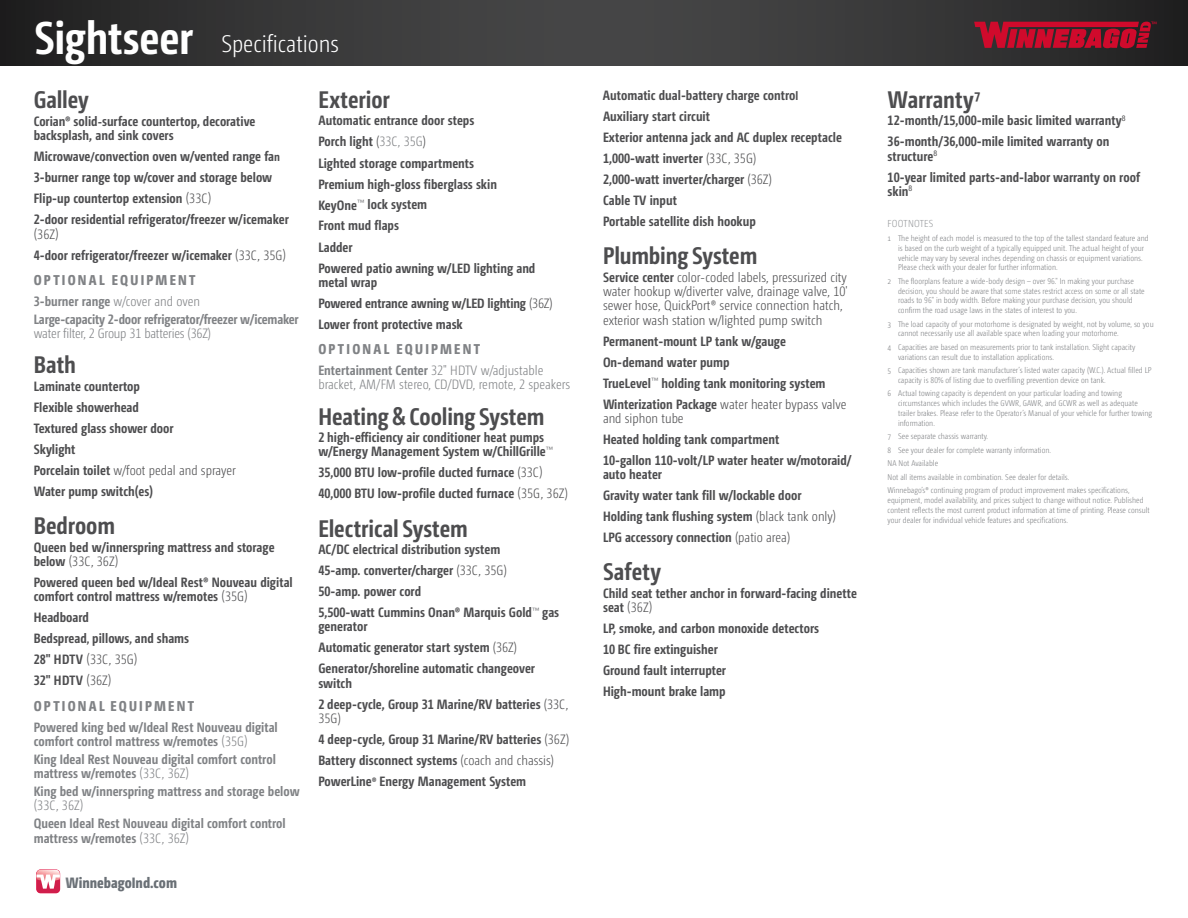
<style>
.page{position:relative;width:1188px;height:918px;background:#fff}
.page>*{position:absolute;margin:0;border:0;box-sizing:border-box;transform-origin:0 0}
.t1{font:700 45.9px "Camingo Dos Pro Cd";letter-spacing:-.005em;color:#fff}
.t2{font:700 24px "Camingo Dos Pro Cd";letter-spacing:-.005em;color:#4d4d4f}
.t3{font:300 24px "Camingo Dos Pro Cd";color:#fff}
.t4{font:800 15px "Camingo Dos Pro Cd";color:#6a7076}
.t5{font:800 14.25px "Camingo Dos Pro Cd";letter-spacing:.155em;color:#808285}
.t6{font:700 13.5px/21px "Camingo Dos Pro Cd";color:#4d4d4f}
.t7{font:700 13.5px/14.2px "Camingo Dos Pro Cd";color:#808285}
.t8{font:300 13.5px/14.2px "Camingo Dos Pro Cd";color:#4d4d4f}
.t9{font:300 13.5px/14.2px "Camingo Dos Pro Cd";letter-spacing:-.005em;color:#808285}
.t10{font:300 10.2px "Camingo Dos Pro Cd";letter-spacing:.025em;color:#97999c}
.t11{font:300 8.25px/9.8px "Camingo Dos Pro Cd";color:#808285}
.s1{font-size:12px}
.s2{font-weight:300}
.s3{font-weight:300;color:#808285}
.s4{font-weight:700}
</style>
<div class="page">
<svg style="left:0;top:0;width:1188px;height:66px;background:#373637"></svg>
<svg style="left:974px;top:22px;width:183px;height:26px;background:#9d132b"></svg>
<svg style="left:36px;top:873px;width:25px;height:21px"></svg>
<div style="left:36px;top:869px;width:24px;height:24px;background:#df2a57;border-radius:4px"></div>
<div style="left:37px;top:870px;width:23px;height:23px;background:#d01e4b;border-radius:4px"></div>
<svg style="left:37px;top:870px;width:23px;height:19px"></svg>
<h1 class="t1" style="left:35px;top:10px;width:160px">Sightseer</h1>
<h2 class="t3" style="left:221px;top:30px;width:119px">Specifications</h2>
<h2 class="t2" style="left:34px;top:85px;width:57px">Galley</h2>
<p class="t6" style="left:34px;top:114px;width:223px;line-height:14.2px">Corian® solid<span class="s1">-</span>surface countertop, decorative backsplash, and sink covers</p>
<p class="t6" style="left:34px;top:146px;width:257px">Microwave<span class="s1">/</span>convection oven w/vented range fa<span class="s1">n </span>3-burner range top w/cover and storage below Flip-up countertop extension <span class="s2">(33C)<br></span>2-door residential refrigerator/freezer w/icemaker</p>
<p class="t6" style="left:34px;top:223px;width:254px"><span class="s2">(36Z)<br></span>4-door refrigerator/freezer w/icemaker <span class="s2">(33C, 35G)</span></p>
<p class="t5" style="left:34px;top:271px;width:163px">OPTIONAL EQUIPMENT</p>
<p class="t7" style="left:34px;top:292px;width:266px;line-height:18px">3-burner range <span class="s2">w/cover and oven<br></span>Large-capacity 2-door refrigerator/freezer w/icemaker</p>
<p class="t9" style="left:34px;top:326px;width:179px">water filter, 2 Group 31 batteries (36Z)</p>
<h2 class="t2" style="left:34px;top:351px;width:44px">Bath</h2>
<p class="t6" style="left:34px;top:376px;width:204px">Laminate countertop<br>Flexible showerhead<br>Textured glass shower door<br>Skylight<br>Porcelain toilet <span class="s2">w/foot pedal and sprayer<br></span>Water pump switch(es)</p>
<h2 class="t2" style="left:34px;top:511px;width:83px">Bedroom</h2>
<p class="t6" style="left:34px;top:540px;width:242px;line-height:14.2px">Queen bed w/innerspring mattress and storage below <span class="s2">(33C, 36Z)</span></p>
<p class="t6" style="left:34px;top:575px;width:261px;line-height:14.2px">Powered queen bed w/Ideal Rest® Nouveau digital comfort control mattress w/remotes <span class="s2">(35G)</span></p>
<p class="t6" style="left:34px;top:607px;width:157px">Headboard<br>Bedspread<span class="s1">,</span> pillows<span class="s1">,</span> and shams<br>28" HDTV <span class="s2">(33C, 35G)<br></span>32" HDTV <span class="s2">(36Z)</span></p>
<p class="t5" style="left:34px;top:697px;width:162px">OPTIONAL EQUIPMENT</p>
<p class="t7" style="left:34px;top:720px;width:246px">Powered king bed w/Ideal Rest Nouveau digital comfort control mattress w/remotes <span class="s2">(35G)</span></p>
<p class="t7" style="left:34px;top:752px;width:244px">King Ideal Rest Nouveau digital comfort control mattress w/remotes <span class="s2">(33C, 36Z)</span></p>
<p class="t7" style="left:34px;top:784px;width:267px">King bed w/innerspring mattress and storage below</p>
<p class="t9" style="left:34px;top:799px;width:51px">(33C, 36Z)</p>
<p class="t7" style="left:34px;top:816px;width:254px">Queen Ideal Rest Nouveau digital comfort control mattress w/remotes <span class="s2">(33C, 36Z)</span></p>
<p class="t4" style="left:66px;top:873px;width:113px">WinnebagoInd.com</p>
<h2 class="t2" style="left:318px;top:85px;width:73px">Exterior</h2>
<p class="t6" style="left:318px;top:110px;width:219px">Automatic entrance door steps<br>Porch light <span class="s2">(</span><span class="s3">33C, 35G</span><span class="s2">)<br></span>Lighted storage compartments<br>Premium high-gloss fiberglass skin<br>KeyOne<sup>™</sup> lock system<br>Front mud flaps<br>Ladder<br>Powered patio awning w/LED lighting and</p>
<p class="t6" style="left:318px;top:271px;width:236px">metal wrap<br>Powered entrance awning w/LED lighting <span class="s2">(36Z)<br></span>Lower front protective mask</p>
<p class="t5" style="left:318px;top:340px;width:163px">OPTIONAL EQUIPMENT</p>
<p class="t9" style="left:318px;top:363px;width:253px"><span class="s4">Entertainment Center</span> 32" HDTV w/adjustable bracket, AM/FM stereo, CD/DVD, remote, 2 speakers</p>
<h2 class="t2" style="left:318px;top:402px;width:228px">Heating &amp; Cooling System</h2>
<p class="t6" style="left:318px;top:430px;width:236px;line-height:14.2px">2 high-efficiency air conditioner heat pumps w/Energy Management System w/ChillGrille<sup>™</sup></p>
<p class="t6" style="left:318px;top:462px;width:251px">35,000 BTU low-profile ducted furnace <span class="s2">(33C)<br></span>40,000 BTU low-profile ducted furnace <span class="s2">(35G, 36Z)</span></p>
<h2 class="t2" style="left:318px;top:514px;width:151px">Electrical System</h2>
<p class="t6" style="left:318px;top:539px;width:242px">AC/DC electrical distribution system<br>45-amp. converter/charger <span class="s2">(33C, 35G)<br></span>50-amp. power cord<br>5,500-watt Cummins Onan® Marquis Gold<sup>™</sup> gas</p>
<p class="t6" style="left:318px;top:616px;width:218px">generator<br>Automatic generator start system <span class="s2">(36Z)<br></span>Generator/shoreline automatic changeover</p>
<p class="t6" style="left:318px;top:672px;width:252px">switch<br>2 deep-cycle, Group 31 Marine/RV batteries <span class="s2">(33C,</span></p>
<p class="t6" style="left:318px;top:708px;width:252px"><span class="s2">35G)<br></span>4 deep-cycle, Group 31 Marine/RV batteries <span class="s2">(36Z)<br></span>Battery disconnect systems <span class="s2">(coach and chassis)<br></span>PowerLine<span class="s1">®</span> Energy Management System</p>
<p class="t6" style="left:603px;top:85px;width:240px">Automatic dual-battery charge contro<span class="s1">l<br></span>Auxiliary start circuit<br>Exterior antenna jack and AC duplex receptacle<br>1,000-watt inverter <span class="s2">(33C, 35G)<br></span>2,000-watt inverter/charger <span class="s2">(36Z)<br></span>Cable TV input<br>Portable satellite dish hookup</p>
<h2 class="t2" style="left:603px;top:241px;width:156px">Plumbing System</h2>
<p class="t8" style="left:603px;top:270px;width:246px"><span class="s4">Service center</span> color-coded labels, pressurized city water hookup w/diverter valve, drainage valve, 10' sewer hose, QuickPort® service connection hatch, exterior wash station w/lighted pump switch</p>
<p class="t6" style="left:603px;top:330px;width:245px">Permanent-mount LP tank w/gauge On-demand water pump<br>TrueLevel<sup>™</sup> holding tank monitoring system Winterization Package <span class="s2">water heater bypass valve</span></p>
<p class="t8" style="left:603px;top:411px;width:82px">and siphon tube</p>
<p class="t6" style="left:603px;top:428px;width:250px">Heated holding tank compartment<br>10-gallon 110-volt/LP water heater w/motoraid/</p>
<p class="t6" style="left:603px;top:464px;width:235px">auto heater<br>Gravity water tank fill w/lockable door Holding tank flushing system <span class="s2">(black tank only)<br></span>LPG accessory connection <span class="s2">(patio area)</span></p>
<h2 class="t2" style="left:603px;top:557px;width:59px">Safety</h2>
<p class="t6" style="left:603px;top:586px;width:255px;line-height:14.2px">Child seat tether anchor in forward-facing dinette seat <span class="s2">(36Z)</span></p>
<p class="t6" style="left:603px;top:618px;width:218px">LP, smoke, and carbon monoxide detectors<br>10 BC fire extinguisher<br>Ground fault interrupter<br>High-mount brake lamp</p>
<h2 class="t2" style="left:888px;top:85px;width:94px">Warranty<sup>7</sup></h2>
<p class="t6" style="left:888px;top:110px;width:239px">12-month/15,000-mile basic limited warranty<sup>8<br></sup>36-month/36,000-mile limited warranty on</p>
<p class="t6" style="left:888px;top:145px;width:254px">structure<sup>8<br></sup>10-year limited parts-and-labor warranty on roof</p>
<p class="t6" style="left:888px;top:181px;width:26px">skin<sup>8</sup></p>
<p class="t10" style="left:888px;top:218px;width:47px">FOOTNOTES</p>
<p class="t11" style="left:898px;top:233px;width:252px;text-indent:-11px">1 The height of each model is measured to the top of the tallest standard feature and is based on the curb weight of a typically equipped unit. The actual height of your vehicle may vary by several inches depending on chassis or equipment variations.<br>Please check with your dealer for further information.</p>
<p class="t11" style="left:898px;top:276px;width:248px;text-indent:-11px">2 The floorplans feature a wide-body design – over 96." In making your purchase decision, you should be aware that some states restrict access on some or all state roads to 96" in body width. Before making your purchase decision, you should confirm the road usage laws in the states of interest to you.</p>
<p class="t11" style="left:898px;top:319px;width:257px;text-indent:-11px">3 The load capacity of your motorhome is designated by weight, not by volume, so you cannot necessarily use all available space when loading your motorhome.</p>
<p class="t11" style="left:898px;top:342px;width:239px;text-indent:-11px">4 Capacities are based on measurements prior to tank installation. Slight capacity variations can result due to installation applications.</p>
<p class="t11" style="left:898px;top:365px;width:255px;text-indent:-11px">5 Capacities shown are tank manufacturer’s listed water capacity (W.C.). Actual filled LP capacity is 80% of listing due to overfilling prevention device on tank.</p>
<p class="t11" style="left:898px;top:389px;width:256px;text-indent:-11px">6 Actual towing capacity is dependent on your particular loading and towing circumstances which includes the GVWR, GAWR, and GCWR as well as adequate trailer brakes. Please refer to the Operator’s Manual of your vehicle for further towing information.</p>
<p class="t11" style="left:888px;top:430px;width:243px;line-height:13.5px">7 See separate chassis warranty.<br>8 See your dealer for complete warranty information.<br>NA Not Available<br>Not all items available in combination. See dealer for details.<br>Winnebago’s® continuing program of product improvement makes specifications,</p>
<p class="t11" style="left:888px;top:495px;width:264px">equipment, model availability, and prices subject to change without notice. Published content reflects the most current product information at time of printing. Please consult your dealer for individual vehicle features and specifications.</p>
</div>
